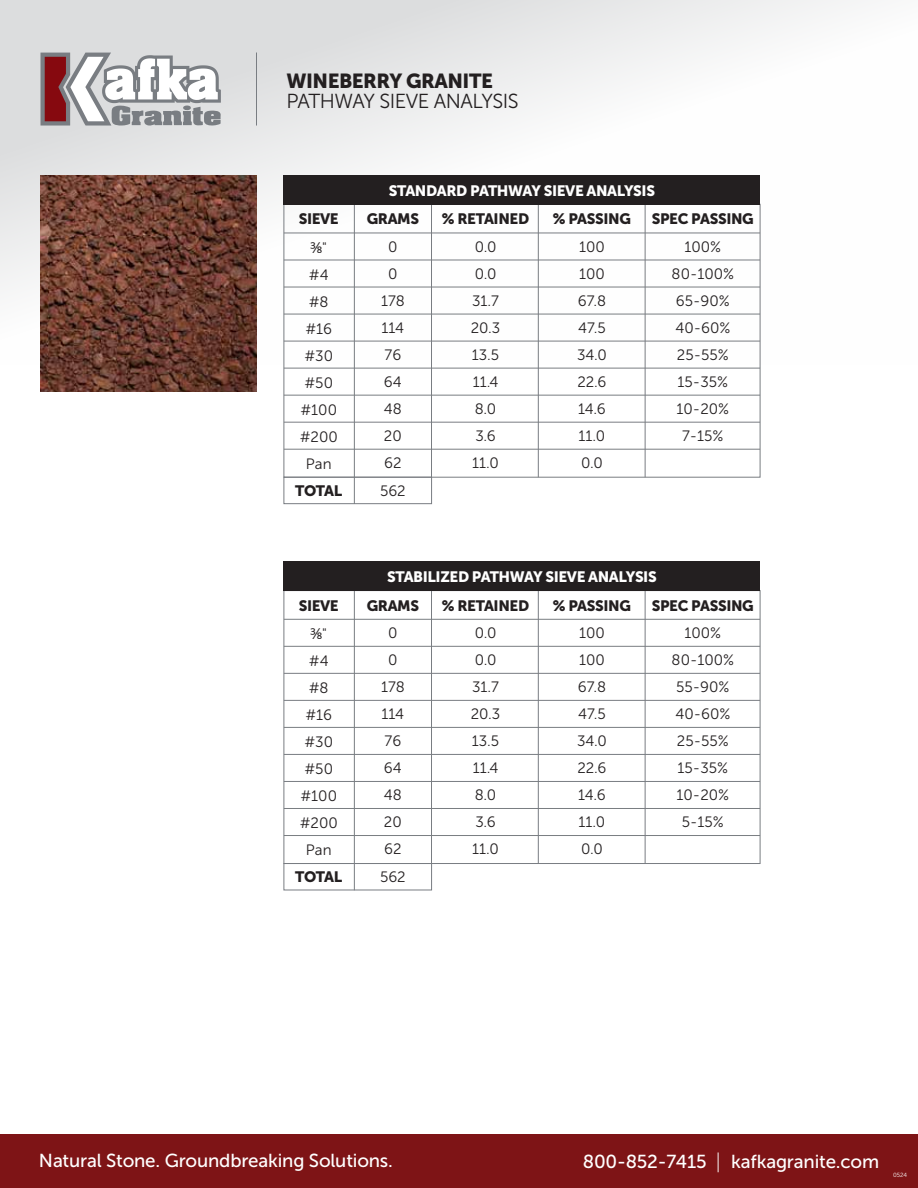
<style>
.page{position:relative;width:918px;height:1188px;background:#fff}
.page>*{position:absolute;margin:0;border:0;box-sizing:border-box;transform-origin:0 0}
.t1{font:20.25px "Museo Sans 300";letter-spacing:-.025em;color:#231f20}
.t2{font:20.25px "Museo Sans 900";letter-spacing:-.025em;color:#231f20}
.t3{font:18.75px "Museo Sans 500";letter-spacing:-.01em;color:#fff}
.t4{font:15px/27px "Museo Sans 300";color:#231f20;text-align:center}
.t5{font:15px "Museo Sans 900";letter-spacing:-.025em;color:#231f20}
.t6{font:15px "Museo Sans 900";letter-spacing:-.025em;color:#fff}
.t7{font:15px "Open Sans";color:#231f20}
.t8{font:6px "Museo Sans 300";color:#fff}
.s1{font-family:"Museo Sans 300"}
.s2{font-family:"Museo Sans 100";font-size:21px}
</style>
<div class="page">
<div style="left:0;top:1134px;width:918px;height:54px;background:#7e1416"></div>
<svg style="left:0;top:0;width:857px;height:365px"></svg>
<svg style="left:40px;top:53px;width:181px;height:73px"></svg>
<hr style="left:256px;top:53px;width:1px;height:73px;background:#797d82">
<img style="left:40px;top:176px;width:216px;height:216px">
<div style="left:284px;top:477px;width:148px;height:27px;border:1px solid #797d82"></div>
<hr style="left:354px;top:204px;width:1px;height:300px;background:#797d82">
<hr style="left:431px;top:204px;width:1px;height:273px;background:#797d82">
<hr style="left:538px;top:204px;width:1px;height:273px;background:#797d82">
<hr style="left:645px;top:204px;width:1px;height:273px;background:#797d82">
<hr style="left:284px;top:233px;width:476px;height:1px;background:#797d82">
<hr style="left:284px;top:260px;width:476px;height:1px;background:#797d82">
<hr style="left:284px;top:287px;width:476px;height:1px;background:#797d82">
<hr style="left:284px;top:314px;width:476px;height:1px;background:#797d82">
<hr style="left:284px;top:341px;width:476px;height:1px;background:#797d82">
<hr style="left:284px;top:368px;width:476px;height:1px;background:#797d82">
<hr style="left:284px;top:395px;width:476px;height:1px;background:#797d82">
<hr style="left:284px;top:422px;width:476px;height:1px;background:#797d82">
<hr style="left:284px;top:449px;width:476px;height:1px;background:#797d82">
<div style="left:284px;top:176px;width:476px;height:29px;background:#231f20"></div>
<div style="left:284px;top:863px;width:148px;height:27px;border:1px solid #797d82"></div>
<hr style="left:354px;top:591px;width:1px;height:299px;background:#797d82">
<hr style="left:431px;top:591px;width:1px;height:273px;background:#797d82">
<hr style="left:538px;top:591px;width:1px;height:273px;background:#797d82">
<hr style="left:645px;top:591px;width:1px;height:273px;background:#797d82">
<hr style="left:284px;top:619px;width:476px;height:1px;background:#797d82">
<hr style="left:284px;top:646px;width:476px;height:1px;background:#797d82">
<hr style="left:284px;top:673px;width:476px;height:1px;background:#797d82">
<hr style="left:284px;top:700px;width:476px;height:1px;background:#797d82">
<hr style="left:284px;top:727px;width:476px;height:1px;background:#797d82">
<hr style="left:284px;top:754px;width:476px;height:1px;background:#797d82">
<hr style="left:284px;top:781px;width:476px;height:1px;background:#797d82">
<hr style="left:284px;top:808px;width:476px;height:1px;background:#797d82">
<hr style="left:284px;top:835px;width:476px;height:1px;background:#797d82">
<div style="left:284px;top:562px;width:476px;height:29px;background:#231f20"></div>
<h1 class="t2" style="left:286px;top:69px;width:208px">WINEBERRY GRANITE</h1>
<h1 class="t1" style="left:286px;top:90px;width:234px">PATHWAY SIEVE ANALYSIS</h1>
<p class="t5" style="left:299px;top:211px;width:42px">SIEVE</p>
<p class="t7" style="left:311px;top:237px;width:18px">⅜<span class="s1">"</span></p>
<p class="t4" style="left:300px;top:261px;width:40px">#4 #8 #16 #30 #50 #100 #200<br>Pan</p>
<p class="t6" style="left:389px;top:182px;width:268px">STANDARD PATHWAY SIEVE ANALYSIS</p>
<p class="t5" style="left:367px;top:211px;width:54px">GRAMS</p>
<p class="t4" style="left:381px;top:233px;width:25px">0<br>0<br>178<br>114<br>76<br>64<br>48<br>20<br>62</p>
<p class="t5" style="left:442px;top:211px;width:89px">% RETAINED</p>
<p class="t4" style="left:471px;top:233px;width:31px">0.0<br>0.0<br>31.7<br>20.3<br>13.5<br>11.4<br>8.0<br>3.6<br>11.0</p>
<p class="t5" style="left:553px;top:211px;width:80px">% PASSING</p>
<p class="t4" style="left:577px;top:233px;width:31px;text-align:left">100<br>100<br>67.8<br>47.5<br>34.0<br>22.6<br>14.6<br>11.0<br>0.0</p>
<p class="t5" style="left:652px;top:211px;width:104px">SPEC PASSING</p>
<p class="t4" style="left:672px;top:233px;width:64px">100%<br>80-100%<br>65-90%<br>40-60%<br>25-55%<br>15-35%<br>10-20%<br>7-15%</p>
<p class="t5" style="left:295px;top:482px;width:49px">TOTAL</p>
<p class="t4" style="left:380px;top:477px;width:27px">562</p>
<p class="t5" style="left:299px;top:597px;width:42px">SIEVE</p>
<p class="t7" style="left:311px;top:623px;width:18px">⅜<span class="s1">"</span></p>
<p class="t4" style="left:300px;top:647px;width:40px">#4 #8 #16 #30 #50 #100 #200<br>Pan</p>
<p class="t6" style="left:387px;top:568px;width:271px">STABILIZED PATHWAY SIEVE ANALYSIS</p>
<p class="t5" style="left:367px;top:597px;width:54px">GRAMS</p>
<p class="t4" style="left:381px;top:620px;width:25px">0<br>0<br>178<br>114<br>76<br>64<br>48<br>20<br>62</p>
<p class="t5" style="left:442px;top:597px;width:89px">% RETAINED</p>
<p class="t4" style="left:471px;top:620px;width:31px">0.0<br>0.0<br>31.7<br>20.3<br>13.5<br>11.4<br>8.0<br>3.6<br>11.0</p>
<p class="t5" style="left:553px;top:597px;width:80px">% PASSING</p>
<p class="t4" style="left:577px;top:620px;width:31px;text-align:left">100<br>100<br>67.8<br>47.5<br>34.0<br>22.6<br>14.6<br>11.0<br>0.0</p>
<p class="t5" style="left:652px;top:597px;width:104px">SPEC PASSING</p>
<p class="t4" style="left:672px;top:620px;width:64px">100%<br>80-100%<br>55-90%<br>40-60%<br>25-55%<br>15-35%<br>10-20%<br>5-15%</p>
<p class="t5" style="left:295px;top:869px;width:49px">TOTAL</p>
<p class="t4" style="left:380px;top:864px;width:27px">562</p>
<p class="t3" style="left:39px;top:1150px;width:355px">Natural Stone. Groundbreaking Solutions.</p>
<p class="t3" style="left:583px;top:1151px;width:298px">800-852-7415 <span class="s2">|</span> kafkagranite.com</p>
<p class="t8" style="left:893px;top:1172px;width:16px">0524</p>
</div>
